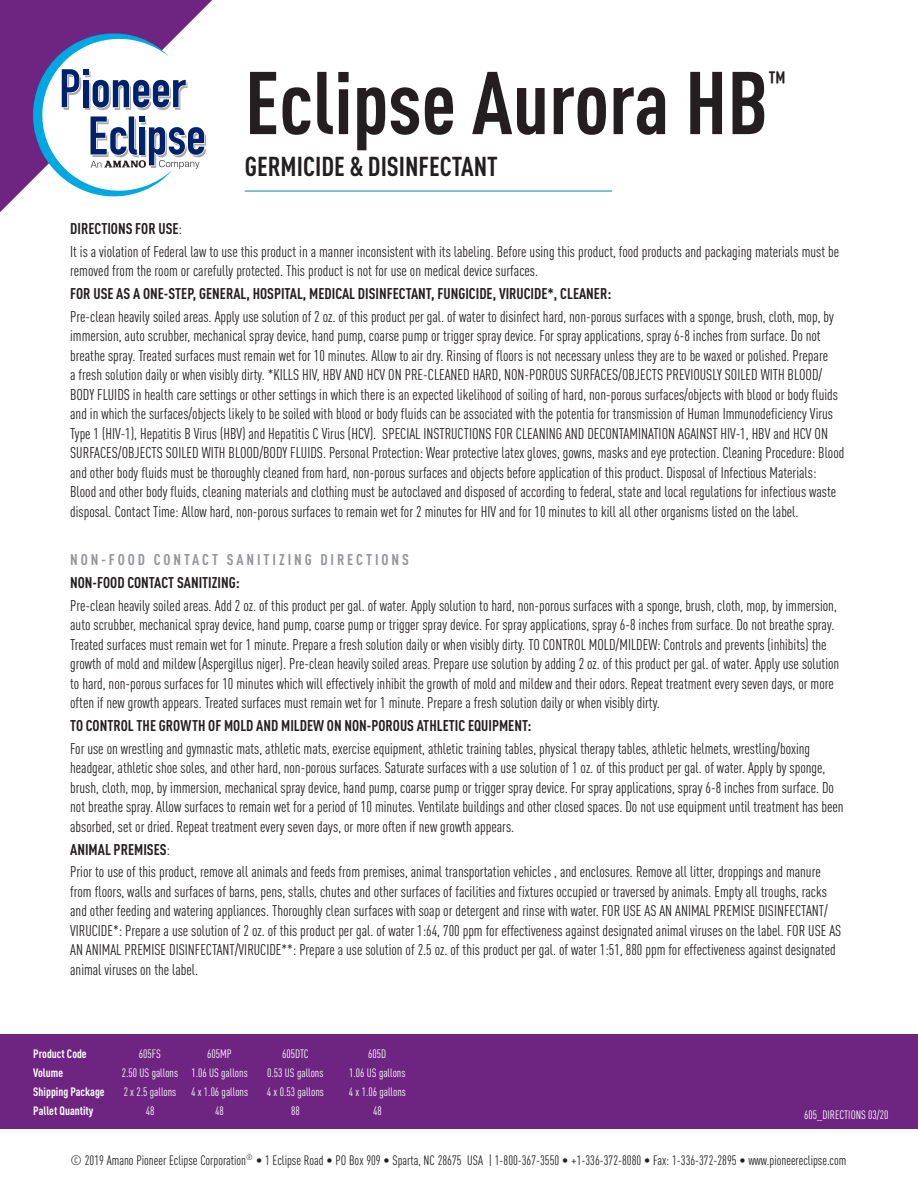
<style>
.page{position:relative;width:918px;height:1188px;background:#fff}
.page>*{position:absolute;margin:0;border:0;box-sizing:border-box;transform-origin:0 0}
.t1{font:700 87.45px "DIN Cond";color:#231f20}
.t2{font:700 27.6px "DIN Cond";color:#231f20}
.t3{font:700 27px "DIN Cond";color:#231f20}
.tech__info{font:15.3px/19.5px "DIN Cond";color:#231f20}
.tech__info-2{font:700 15.3px "DIN Cond";color:#231f20}
.t4{font:700 15.3px "DIN Cond";letter-spacing:.19em;color:#939598}
.t5{font:13.5px "DIN Cond";color:#231f20}
.tech__info-3{font:12px "DIN Cond";color:#fff}
.tech__heading{font:700 12px "DIN Cond";color:#fff}
.s1{font-weight:400}
</style>
<div class="page">
<svg style="left:0;top:0;width:212px;height:212px;fill:#6e2581"></svg>
<div style="left:0;top:1034px;width:918px;height:95px;background:#6e2581"></div>
<hr style="left:245px;top:191px;width:367px;height:1px;background:#0084b7">
<svg style="left:33px;top:33px;width:173px;height:163px"></svg>
<p class="t1" style="left:245px;top:50px;width:525px">Eclipse Aurora HB</p>
<p class="t2" style="left:769px;top:64px;width:19px">™</p>
<p class="t3" style="left:245px;top:150px;width:255px">GERMICIDE &amp; DISINFECTANT</p>
<p class="tech__info-2" style="left:70px;top:219px;width:113px">DIRECTIONS FOR USE<span class="s1">:</span></p>
<p class="tech__info" style="left:70px;top:242px;width:770px">It is a violation of Federal law to use this product in a manner inconsistent with its labeling. Before using this product, food products and packaging materials must be removed from the room or carefully protected. This product is not for use on medical device surfaces.</p>
<p class="tech__info-2" style="left:70px;top:284px;width:543px">FOR USE AS A ONE-STEP, GENERAL, HOSPITAL, MEDICAL DISINFECTANT, FUNGICIDE, VIRUCIDE*, CLEANER:</p>
<p class="tech__info" style="left:70px;top:307px;width:776px">Pre-clean heavily soiled areas. Apply use solution of 2 oz. of this product per gal. of water to disinfect hard, non-porous surfaces with a sponge, brush, cloth, mop, by immersion, auto scrubber, mechanical spray device, hand pump, coarse pump or trigger spray device. For spray applications, spray 6-8 inches from surface. Do not breathe spray. Treated surfaces must remain wet for 10 minutes. Allow to air dry. Rinsing of floors is not necessary unless they are to be waxed or polished. Prepare<br>a fresh solution daily or when visibly dirty. *KILLS HIV, HBV AND HCV ON PRE-CLEANED HARD, NON-POROUS SURFACES/OBJECTS PREVIOUSLY SOILED WITH BLOOD/ BODY FLUIDS in health care settings or other settings in which there is an expected likelihood of soiling of hard, non-porous surfaces/objects with blood or body fluids and in which the surfaces/objects likely to be soiled with blood or body fluids can be associated with the potentia for transmission of Human Immunodeficiency Virus Type 1 (HIV-1), Hepatitis B Virus (HBV) and Hepatitis C Virus (HCV). SPECIAL INSTRUCTIONS FOR CLEANING AND DECONTAMINATION AGAINST HIV-1, HBV and HCV ON SURFACES/OBJECTS SOILED WITH BLOOD/BODY FLUIDS. Personal Protection: Wear protective latex gloves, gowns, masks and eye protection. Cleaning Procedure: Blood and other body fluids must be thoroughly cleaned from hard, non-porous surfaces and objects before application of this product. Disposal of Infectious Materials:<br>Blood and other body fluids, cleaning materials and clothing must be autoclaved and disposed of according to federal, state and local regulations for infectious waste disposal. Contact Time: Allow hard, non-porous surfaces to remain wet for 2 minutes for HIV and for 10 minutes to kill all other organisms listed on the label.</p>
<p class="t4" style="left:70px;top:551px;width:340px">NON-FOOD CONTACT SANITIZING DIRECTIONS</p>
<p class="tech__info-2" style="left:70px;top:573px;width:171px">NON-FOOD CONTACT SANITIZING:</p>
<p class="tech__info" style="left:70px;top:596px;width:771px">Pre-clean heavily soiled areas. Add 2 oz. of this product per gal. of water. Apply solution to hard, non-porous surfaces with a sponge, brush, cloth, mop, by immersion, auto scrubber, mechanical spray device, hand pump, coarse pump or trigger spray device. For spray applications, spray 6-8 inches from surface. Do not breathe spray.<br>Treated surfaces must remain wet for 1 minute. Prepare a fresh solution daily or when visibly dirty. TO CONTROL MOLD/MILDEW: Controls and prevents (inhibits) the growth of mold and mildew (Aspergillus niger). Pre-clean heavily soiled areas. Prepare use solution by adding 2 oz. of this product per gal. of water. Apply use solution to hard, non-porous surfaces for 10 minutes which will effectively inhibit the growth of mold and mildew and their odors. Repeat treatment every seven days, or more often if new growth appears. Treated surfaces must remain wet for 1 minute. Prepare a fresh solution daily or when visibly dirty.</p>
<p class="tech__info-2" style="left:70px;top:716px;width:463px">TO CONTROL THE GROWTH OF MOLD AND MILDEW ON NON-POROUS ATHLETIC EQUIPMENT:</p>
<p class="tech__info" style="left:70px;top:739px;width:775px">For use on wrestling and gymnastic mats, athletic mats, exercise equipment, athletic training tables, physical therapy tables, athletic helmets, wrestling/boxing headgear, athletic shoe soles, and other hard, non-porous surfaces. Saturate surfaces with a use solution of 1 oz. of this product per gal. of water. Apply by sponge, brush, cloth, mop, by immersion, mechanical spray device, hand pump, coarse pump or trigger spray device. For spray applications, spray 6-8 inches from surface. Do not breathe spray. Allow surfaces to remain wet for a period of 10 minutes. Ventilate buildings and other closed spaces. Do not use equipment until treatment has been absorbed, set or dried. Repeat treatment every seven days, or more often if new growth appears.</p>
<p class="tech__info-2" style="left:70px;top:840px;width:101px">ANIMAL PREMISES<span class="s1">:</span></p>
<p class="tech__info" style="left:70px;top:862px;width:773px">Prior to use of this product, remove all animals and feeds from premises, animal transportation vehicles , and enclosures. Remove all litter, droppings and manure from floors, walls and surfaces of barns, pens, stalls, chutes and other surfaces of facilities and fixtures occupied or traversed by animals. Empty all troughs, racks and other feeding and watering appliances. Thoroughly clean surfaces with soap or detergent and rinse with water. FOR USE AS AN ANIMAL PREMISE DISINFECTANT/ VIRUCIDE*: Prepare a use solution of 2 oz. of this product per gal. of water 1:64, 700 ppm for effectiveness against designated animal viruses on the label. FOR USE AS AN ANIMAL PREMISE DISINFECTANT/VIRUCIDE**: Prepare a use solution of 2.5 oz. of this product per gal. of water 1:51, 880 ppm for effectiveness against designated animal viruses on the label.</p>
<p class="tech__heading" style="left:33px;top:1046px;width:55px">Product Code</p>
<p class="tech__info-3" style="left:139px;top:1046px;width:24px">605FS</p>
<p class="tech__info-3" style="left:207px;top:1046px;width:26px">605MP</p>
<p class="tech__info-3" style="left:282px;top:1046px;width:28px">605DTC</p>
<p class="tech__info-3" style="left:368px;top:1046px;width:20px">605D</p>
<p class="tech__heading" style="left:33px;top:1065px;width:31px">Volume</p>
<p class="tech__info-3" style="left:122px;top:1065px;width:58px">2.50 US gallons</p>
<p class="tech__info-3" style="left:191px;top:1065px;width:58px">1.06 US gallons</p>
<p class="tech__info-3" style="left:267px;top:1065px;width:58px">0.53 US gallons</p>
<p class="tech__info-3" style="left:349px;top:1065px;width:58px">1.06 US gallons</p>
<p class="tech__heading" style="left:33px;top:1084px;width:73px">Shipping Package</p>
<p class="tech__info-3" style="left:124px;top:1084px;width:54px">2 x 2.5 gallons</p>
<p class="tech__info-3" style="left:191px;top:1084px;width:58px">4 x 1.06 gallons</p>
<p class="tech__info-3" style="left:267px;top:1084px;width:58px">4 x 0.53 gallons</p>
<p class="tech__info-3" style="left:349px;top:1084px;width:58px">4 x 1.06 gallons</p>
<p class="tech__heading" style="left:33px;top:1103px;width:62px">Pallet Quantity</p>
<p class="tech__info-3" style="left:146px;top:1103px;width:10px">48</p>
<p class="tech__info-3" style="left:215px;top:1103px;width:10px">48</p>
<p class="tech__info-3" style="left:291px;top:1103px;width:10px">88</p>
<p class="tech__info-3" style="left:373px;top:1103px;width:10px">48</p>
<p class="tech__info-3" style="left:804px;top:1108px;width:86px">605_DIRECTIONS 03/20</p>
<p class="t5" style="left:71px;top:1152px;width:777px">© 2019 Amano Pioneer Eclipse Corporation<sup>®</sup> • 1 Eclipse Road • PO Box 909 • Sparta, NC 28675 USA | 1-800-367-3550 • +1-336-372-8080 • Fax: 1-336-372-2895 • www.pioneereclipse.com</p>
</div>
